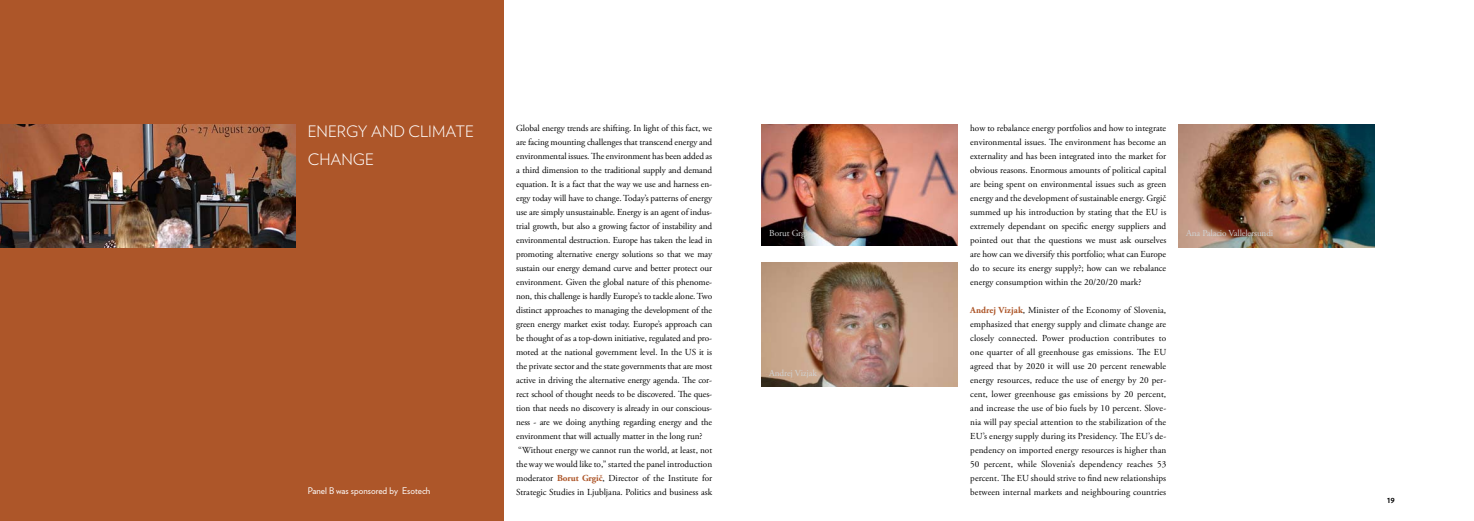
<style>
.page{position:relative;width:1474px;height:521px;background:#fff}
.page>*{position:absolute;margin:0;border:0;box-sizing:border-box;transform-origin:0 0}
.t1{font:300 15.75px/28px "Verlag";color:#fff}
.t2{font:9.19px/14px "Adobe Garamond Pro";letter-spacing:-.01em;color:#000;text-align:justify}
.t3{font:9.19px "Adobe Garamond Pro";letter-spacing:-.01em;color:#d1d3d4}
.t4{font:9.19px "Verlag";color:#fff}
.t5{font:700 8.75px "Verlag";color:#000}
.s1{font-weight:700;color:#ad5629}
</style>
<div class="page">
<div style="left:0;top:0;width:504px;height:521px;background:#ad5629"></div>
<img style="left:0;top:124px;width:295px;height:123px">
<img style="left:761px;top:124px;width:196px;height:122px">
<img style="left:761px;top:263px;width:196px;height:123px">
<img style="left:1178px;top:124px;width:196px;height:123px">
<h1 class="t1" style="left:308px;top:116px;width:168px">ENERGY AND CLIMATE<br>CHANGE</h1>
<p class="t4" style="left:308px;top:484px;width:124px">Panel B was sponsored by Esotech</p>
<p class="t2" style="left:516px;top:121px;width:197px;text-align:left">Global energy trends are shifting. In light of this fact, we are facing mounting challenges that transcend energy and environmental issues. The environment has been added as a third dimension to the traditional supply and demand equation. It is a fact that the way we use and harness en&shy;ergy today will have to change. Today’s patterns of energy use are simply unsustainable. Energy is an agent of indus&shy;trial growth, but also a growing factor of instability and environmental destruction. Europe has taken the lead in promoting alternative energy solutions so that we may sustain our energy demand curve and better protect our environment. Given the global nature of this phenome&shy;non, this challenge is hardly Europe’s to tackle alone. Two distinct approaches to managing the development of the green energy market exist today. Europe’s approach can be thought of as a top-down initiative, regulated and pro&shy;moted at the national government level. In the US it is the private sector and the state governments that are most active in driving the alternative energy agenda. The cor&shy;rect school of thought needs to be discovered. The ques&shy;tion that needs no discovery is already in our conscious&shy;ness - are we doing anything regarding energy and the environment that will actually matter in the long run? “Without energy we cannot run the world, at least, not the way we would like to,” started the panel introduction moderator <span class="s1">Borut Grgič</span>, Director of the Institute for Strategic Studies in Ljubljana. Politics and business ask</p>
<p class="t3" style="left:769px;top:228px;width:43px">Borut Grgić</p>
<p class="t3" style="left:769px;top:367px;width:49px">Andrej Vizjak</p>
<p class="t2" style="left:970px;top:121px;width:197px">how to rebalance energy portfolios and how to integrate environmental issues. The environment has become an externality and has been integrated into the market for obvious reasons. Enormous amounts of political capital are being spent on environmental issues such as green energy and the development of sustainable energy. Grgič summed up his introduction by stating that the EU is extremely dependant on specific energy suppliers and pointed out that the questions we must ask ourselves are how can we diversify this portfolio; what can Europe do to secure its energy supply?; how can we rebalance energy consumption within the 20/20/20 mark?</p>
<p class="t2" style="left:970px;top:303px;width:197px"><span class="s1">Andrej Vizjak</span>, Minister of the Economy of Slovenia, emphasized that energy supply and climate change are closely connected. Power production contributes to one quarter of all greenhouse gas emissions. The EU agreed that by 2020 it will use 20 percent renewable energy resources, reduce the use of energy by 20 per&shy;cent, lower greenhouse gas emissions by 20 percent, and increase the use of bio fuels by 10 percent. Slove&shy;nia will pay special attention to the stabilization of the EU’s energy supply during its Presidency. The EU’s de&shy;pendency on imported energy resources is higher than 50 percent, while Slovenia’s dependency reaches 53 percent. The EU should strive to find new relationships between internal markets and neighbouring countries</p>
<p class="t3" style="left:1186px;top:228px;width:89px">Ana Palacio Vallelersundi</p>
<p class="t5" style="left:1386px;top:493px;width:5px">19</p>
</div>
